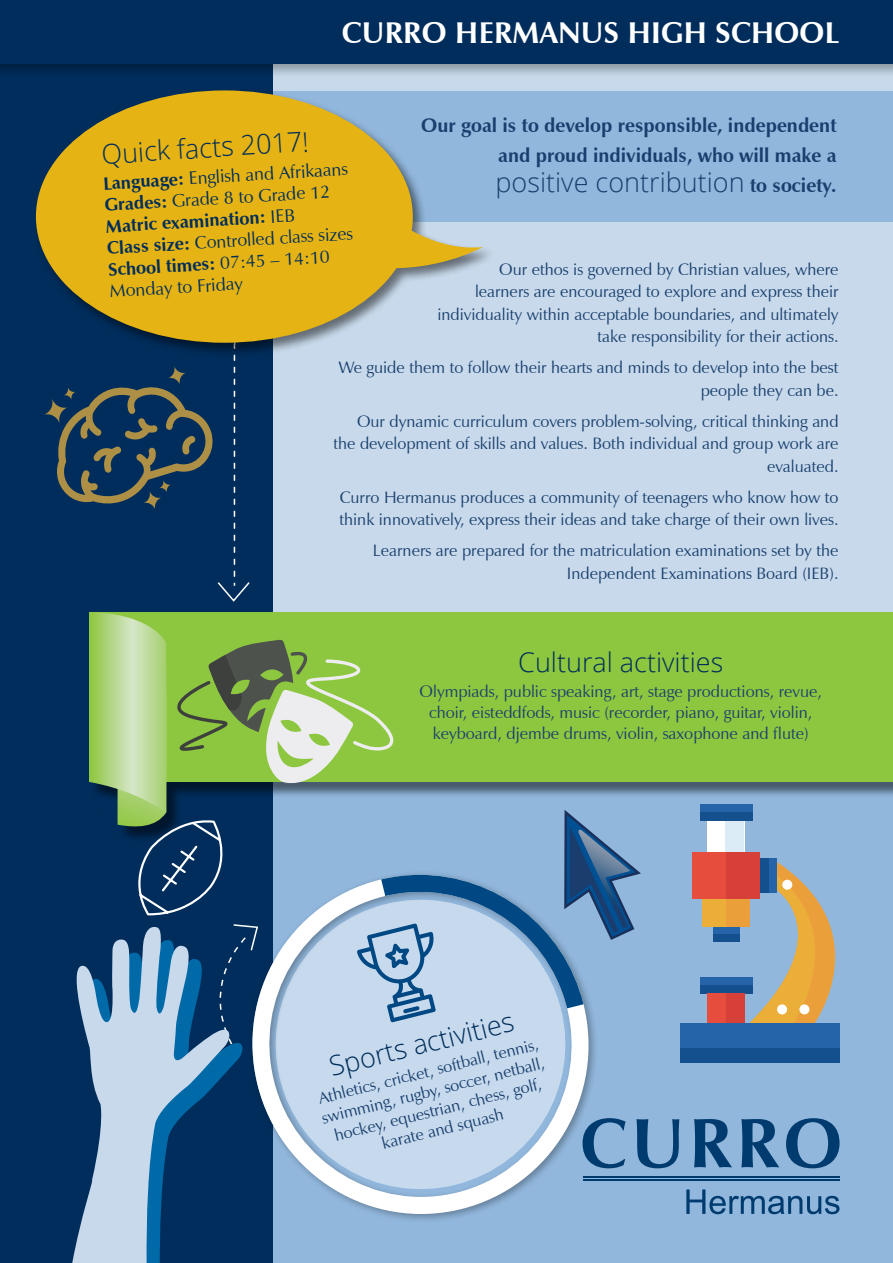
<style>
.page{position:relative;width:893px;height:1263px;background:#fff}
.page>*{position:absolute;margin:0;border:0;box-sizing:border-box;transform-origin:0 0}
.t1{font:700 30px "Zapf Humanist 601 BT";letter-spacing:.01em;color:#fff}
.t2{font:300 27px "Open Sans";color:#002d5b}
.t3{font:300 27px "Open Sans";color:#193f6e}
.t4{font:700 19.5px/30px "Zapf Humanist 601 BT";color:#193f6e;text-align:right}
.t5{font:18px/21.6px "Zapf Humanist 601 BT";color:#002d5b}
.t6{font:16.5px/22.5px "Zapf Humanist 601 BT";color:#193f6e;text-align:right}
.s1{font-family:"Zapf Humanist 601 BT";font-weight:700;font-size:19.5px}
.s2{font-weight:700}
</style>
<div class="page">
<div style="left:0;top:16px;width:893px;height:1247px;background:#c7d9ea"></div>
<div style="left:238px;top:91px;width:655px;height:131px;background:#91b7dc"></div>
<div style="left:0;top:658px;width:893px;height:605px;background:#91b7dc"></div>
<div style="left:0;top:0;width:272px;height:1263px;background:#002d5b"></div>
<div style="left:0;top:0;width:893px;height:78px;background:#000;opacity:.3"></div>
<div style="left:0;top:0;width:893px;height:64px;background:#002d5b"></div>
<div style="left:34px;top:89px;width:462px;height:268px;background:#000;opacity:.5"></div>
<div style="left:36px;top:90px;width:377px;height:253px;background:#e5b313;border-radius:50%"></div>
<svg style="left:390px;top:211px;width:93px;height:66px"></svg>
<svg style="left:56px;top:326px;width:198px;height:276px"></svg>
<svg style="left:44px;top:398px;width:24px;height:26px"></svg>
<div style="left:92px;top:615px;width:801px;height:228px;background:#000;opacity:.5"></div>
<div style="left:89px;top:612px;width:804px;height:170px;background:#8dc63f"></div>
<svg style="left:252px;top:1046px;width:354px;height:185px;fill:#c7daed"></svg>
<svg style="left:72px;top:965px;width:161px;height:298px"></svg>
<div style="left:700px;top:977px;width:52px;height:17px;background:#2664a9"></div>
<div style="left:700px;top:985px;width:52px;height:9px;background:#13508d"></div>
<div style="left:708px;top:994px;width:37px;height:29px;background:#e74d3d"></div>
<div style="left:726px;top:994px;width:19px;height:29px;background:#d64038"></div>
<svg style="left:749px;top:862px;width:87px;height:161px"></svg>
<div style="left:680px;top:1023px;width:159px;height:40px;background:#2664a9"></div>
<div style="left:680px;top:1048px;width:159px;height:15px;background:#13508d"></div>
<div style="left:700px;top:804px;width:52px;height:16px;background:#2664a9"></div>
<div style="left:700px;top:812px;width:52px;height:8px;background:#13508d"></div>
<div style="left:713px;top:926px;width:27px;height:16px;background:#2664a9"></div>
<div style="left:713px;top:934px;width:27px;height:8px;background:#13508d"></div>
<div style="left:707px;top:820px;width:37px;height:32px;background:#fff"></div>
<div style="left:726px;top:820px;width:18px;height:32px;background:#dbecf6"></div>
<div style="left:702px;top:899px;width:47px;height:27px;background:#ebae38"></div>
<div style="left:726px;top:899px;width:23px;height:27px;background:#eb9f3b"></div>
<div style="left:692px;top:852px;width:68px;height:47px;background:#e74d3d"></div>
<div style="left:726px;top:852px;width:34px;height:47px;background:#d64038"></div>
<div style="left:760px;top:858px;width:17px;height:35px;background:#2664a9"></div>
<div style="left:760px;top:858px;width:8px;height:35px;background:#13508d"></div>
<div style="left:782px;top:880px;width:10px;height:10px;background:#fff;border-radius:50%"></div>
<div style="left:777px;top:1004px;width:10px;height:10px;background:#fff;border-radius:50%"></div>
<div style="left:799px;top:1004px;width:10px;height:10px;background:#fff;border-radius:50%"></div>
<svg style="left:89px;top:613px;width:552px;height:433px"></svg>
<svg style="left:686px;top:1189px;width:153px;height:25px"></svg>
<svg style="left:583px;top:1118px;width:43px;height:50px"></svg>
<svg style="left:636px;top:1119px;width:43px;height:49px"></svg>
<svg style="left:694px;top:1119px;width:38px;height:48px"></svg>
<svg style="left:741px;top:1119px;width:38px;height:48px"></svg>
<svg style="left:786px;top:1118px;width:53px;height:50px"></svg>
<hr style="left:583px;top:1176px;width:256px;height:2px;background:#003b6f">
<hr style="left:583px;top:1179px;width:256px;height:1px;background:#003b6f">
<h1 class="t1" style="left:342px;top:14px;width:499px">CURRO HERMANUS HIGH SCHOOL</h1>
<p class="t4" style="left:421px;top:110px;width:417px">Our goal is to develop responsible, independent and proud individuals, who will make a</p>
<h2 class="t3" style="left:496px;top:164px;width:342px">positive contribution <span class="s1">to society.</span></h2>
<h2 class="t2" style="left:100px;top:136px;width:209px;rotate:-4deg">Quick facts 2017!</h2>
<p class="t5" style="left:102px;top:174px;width:248px;rotate:-4deg"><span class="s2">Language:</span> English and Afrikaans<br><span class="s2">Grades:</span> Grade 8 to Grade 12<br><span class="s2">Matric examination:</span> IEB<br><span class="s2">Class size:</span> Controlled class sizes</p>
<p class="t5" style="left:108px;top:259px;width:223px;rotate:-4deg"><span class="s2">School times:</span> 07:45 – 14:10<br>Monday to Friday</p>
<p class="t6" style="left:437px;top:258px;width:403px">Our ethos is governed by Christian values, where<br>learners are encouraged to explore and express their individuality within acceptable boundaries, and ultimately take responsibility for their actions.</p>
<p class="t6" style="left:338px;top:356px;width:502px">We guide them to follow their hearts and minds to develop into the best people they can be.</p>
<p class="t6" style="left:333px;top:410px;width:507px">Our dynamic curriculum covers problem-solving, critical thinking and the development of skills and values. Both individual and group work are evaluated.</p>
<p class="t6" style="left:339px;top:486px;width:501px;text-align:left">Curro Hermanus produces a community of teenagers who know how to think innovatively, express their ideas and take charge of their own lives.</p>
<p class="t6" style="left:373px;top:539px;width:467px">Learners are prepared for the matriculation examinations set by the<br>Independent Examinations Board (IEB).</p>
<h2 class="t2" style="left:518px;top:643px;width:207px">Cultural activities</h2>
<p class="t6" style="left:420px;top:681px;width:404px;line-height:21px;text-align:center">Olympiads, public speaking, art, stage productions, revue, choir, eisteddfods, music (recorder, piano, guitar, violin, keyboard, djembe drums, violin, saxophone and flute)</p>
<h2 class="t2" style="left:325px;top:1049px;width:191px;rotate:-14deg">Sports activities</h2>
<p class="t6" style="left:315px;top:1089px;width:230px;line-height:19.8px;text-align:center;rotate:-14deg">Athletics, cricket, softball, tennis, swimming, rugby, soccer, netball, hockey, equestrian, chess, golf, karate and squash</p>
</div>
